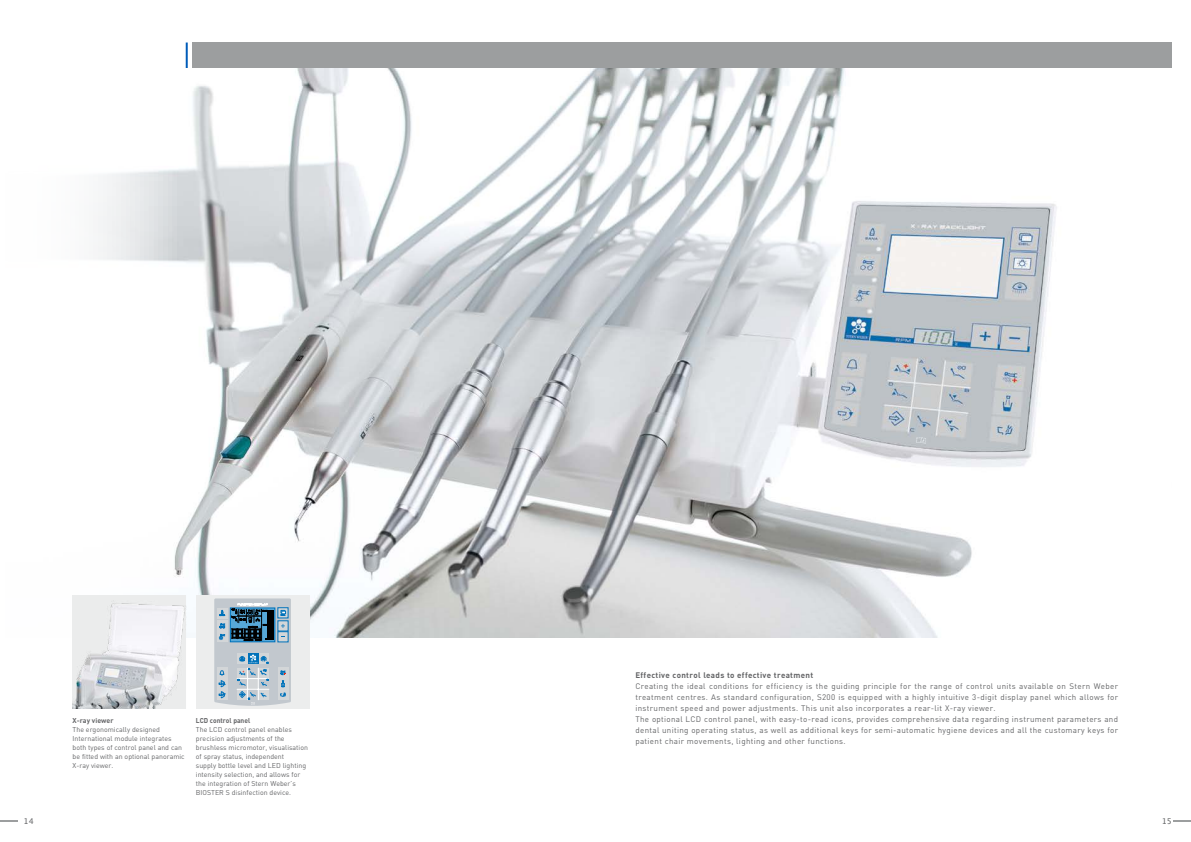
<style>
.page{position:relative;width:1191px;height:842px;background:#fff}
.page>*{position:absolute;margin:0;border:0;box-sizing:border-box;transform-origin:0 0}
.t1{font:8px/11px "DIN";letter-spacing:.04em;color:#646567}
.t2{font:700 8px "DIN";letter-spacing:.04em;color:#646567}
.t3{font:8px "Lucida Grande";color:#646567}
.t4{font:7px/9px "DIN";color:#646567}
.t5{font:700 7px "DIN";color:#646567;scale:.95 1}
.t6{font:700 7px "DIN";color:#646567}
</style>
<div class="page">
<svg style="left:0;top:821px;width:18px;height:1px"></svg>
<svg style="left:1173px;top:821px;width:18px;height:1px"></svg>
<div style="left:192px;top:43px;width:979px;height:25px;background:#9c9e9f"></div>
<hr style="left:186px;top:43px;width:2px;height:25px;background:#005cb9">
<img style="left:72px;top:68px;width:985px;height:570px">
<div style="left:196px;top:595px;width:113px;height:114px;background:#eceded"></div>
<img style="left:73px;top:595px;width:113px;height:114px">
<svg style="left:214px;top:598px;width:77px;height:108px;background:#9aaebc"></svg>
<p class="t6" style="left:73px;top:716px;width:42px">X-ray viewer</p>
<p class="t4" style="left:73px;top:725px;width:114px">The ergonomically designed<br>International module integrates both types of control panel and can be fitted with an optional panoramic<br>X-ray viewer.</p>
<p class="t5" style="left:196px;top:716px;width:59px">LCD control panel</p>
<p class="t4" style="left:196px;top:725px;width:114px">The LCD control panel enables precision adjustments of the brushless micromotor, visualisation of spray status, independent<br>supply bottle level and LED lighting intensity selection, and allows for the integration of Stern Weber’s BIOSTER S disinfection device.</p>
<p class="t2" style="left:635px;top:670px;width:179px">Effective control leads to effective treatment</p>
<p class="t1" style="left:635px;top:681px;width:484px">Creating the ideal conditions for efficiency is the guiding principle for the range of control units available on Stern Weber treatment centres. As standard configuration, S200 is equipped with a highly intuitive 3-digit display panel which allows for instrument speed and power adjustments. This unit also incorporates a rear-lit X-ray viewer.<br>The optional LCD control panel, with easy-to-read icons, provides comprehensive data regarding instrument parameters and dental uniting operating status, as well as additional keys for semi-automatic hygiene devices and all the customary keys for patient chair movements, lighting and other functions.</p>
<p class="t3" style="left:24px;top:816px;width:12px">14</p>
<p class="t3" style="left:1161px;top:816px;width:12px">15</p>
</div>
